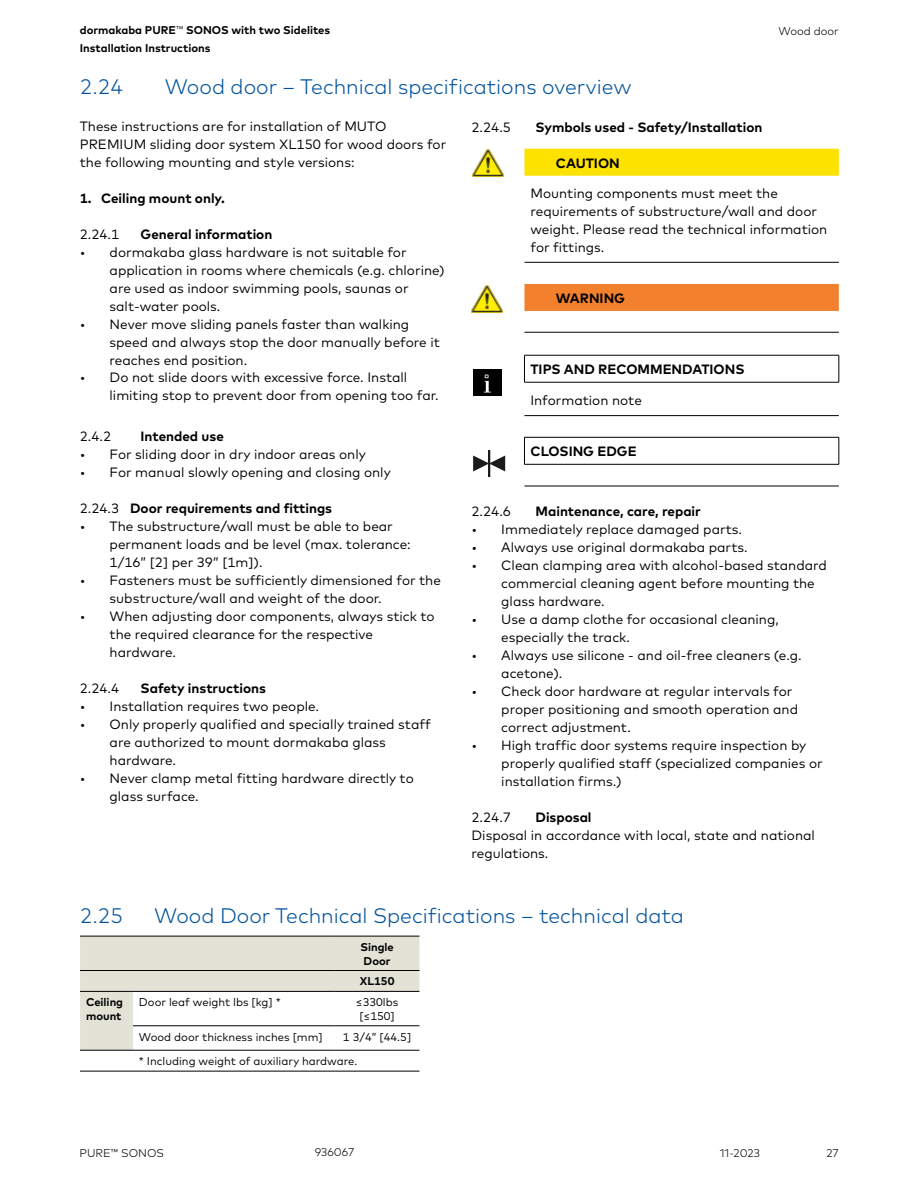
<style>
.page{position:relative;width:918px;height:1188px;background:#fff}
.page>*{position:absolute;margin:0;border:0;box-sizing:border-box;transform-origin:0 0}
.t1{font:300 21px "Mark Pro";color:#00529c}
.t2{font:13.5px/18px "Mark Pro";color:#000}
.t3{font:700 13.5px "Mark Pro";color:#000}
.t4{font:11.25px/13.5px "Mark Pro";color:#000;text-align:center}
.t5{font:700 11.25px/13.5px "Mark Pro";color:#000}
.t6{font:300 11.25px "Mark Pro";color:#000}
.s1{font-weight:300}
.s2{font-weight:400}
</style>
<div class="page">
<div style="left:524px;top:149px;width:315px;height:27px;background:#fde200"></div>
<div style="left:524px;top:284px;width:315px;height:27px;background:#f2802d"></div>
<svg style="left:524px;top:262px;width:26px;height:1px"></svg>
<hr style="left:550px;top:262px;width:289px;height:1px;background:#000">
<svg style="left:524px;top:332px;width:26px;height:1px"></svg>
<hr style="left:550px;top:332px;width:289px;height:1px;background:#000">
<svg style="left:524px;top:415px;width:26px;height:1px"></svg>
<hr style="left:550px;top:415px;width:289px;height:1px;background:#000">
<svg style="left:524px;top:486px;width:26px;height:1px"></svg>
<hr style="left:550px;top:486px;width:289px;height:1px;background:#000">
<hr style="left:550px;top:355px;width:289px;height:1px;background:#000">
<svg style="left:839px;top:355px;width:1px;height:27px"></svg>
<svg style="left:524px;top:355px;width:26px;height:28px"></svg>
<hr style="left:550px;top:382px;width:289px;height:1px;background:#000">
<hr style="left:550px;top:437px;width:289px;height:1px;background:#000">
<svg style="left:839px;top:437px;width:1px;height:27px"></svg>
<svg style="left:524px;top:437px;width:26px;height:28px"></svg>
<hr style="left:550px;top:464px;width:289px;height:1px;background:#000">
<div style="left:473px;top:369px;width:29px;height:27px;background:#000"></div>
<svg style="left:484px;top:375px;width:7px;height:17px"></svg>
<hr style="left:488px;top:450px;width:2px;height:27px;background:#1c1a1c">
<svg style="left:473px;top:456px;width:32px;height:16px"></svg>
<svg style="left:80px;top:937px;width:339px;height:113px"></svg>
<hr style="left:80px;top:936px;width:53px;height:1px;background:#000">
<hr style="left:133px;top:936px;width:202px;height:1px;background:#000">
<hr style="left:335px;top:936px;width:84px;height:1px;background:#000">
<hr style="left:80px;top:970px;width:53px;height:1px;background:#000">
<hr style="left:133px;top:970px;width:202px;height:1px;background:#000">
<hr style="left:335px;top:970px;width:84px;height:1px;background:#000">
<hr style="left:80px;top:991px;width:53px;height:1px;background:#000">
<hr style="left:133px;top:991px;width:202px;height:1px;background:#000">
<hr style="left:335px;top:991px;width:84px;height:1px;background:#000">
<hr style="left:133px;top:1026px;width:202px;height:1px;background:#000">
<hr style="left:335px;top:1026px;width:84px;height:1px;background:#000">
<hr style="left:80px;top:1050px;width:53px;height:1px;background:#000">
<hr style="left:133px;top:1050px;width:202px;height:1px;background:#000">
<hr style="left:335px;top:1050px;width:84px;height:1px;background:#000">
<hr style="left:80px;top:1071px;width:53px;height:1px;background:#000">
<hr style="left:133px;top:1071px;width:202px;height:1px;background:#000">
<hr style="left:335px;top:1071px;width:84px;height:1px;background:#000">
<img style="left:473px;top:149px;width:31px;height:28px">
<img style="left:472px;top:285px;width:31px;height:27px">
<p class="t5" style="left:80px;top:20px;width:252px;line-height:18px">dormakaba PURE<span class="s1">™</span> SONOS with two Sidelites<br>Installation Instructions</p>
<h1 class="t1" style="left:80px;top:71px;width:45px">2.24</h1>
<h1 class="t1" style="left:165px;top:71px;width:468px">Wood door – Technical specifications overview</h1>
<p class="t6" style="left:779px;top:22px;width:62px">Wood door</p>
<p class="t2" style="left:80px;top:116px;width:368px">These instructions are for installation of MUTO<br>PREMIUM sliding door system XL150 for wood doors for the following mounting and style versions:</p>
<p class="t3" style="left:80px;top:188px;width:147px">1. Ceiling mount only.</p>
<p class="t2" style="left:80px;top:224px;width:41px">2.24.1</p>
<p class="t3" style="left:140px;top:224px;width:133px">General information</p>
<p class="t2" style="left:110px;top:242px;width:337px;text-indent:-30px">• dormakaba glass hardware is not suitable for application in rooms where chemicals (e.g. chlorine) are used as indoor swimming pools, saunas or salt-water pools.</p>
<p class="t2" style="left:110px;top:314px;width:332px;text-indent:-30px">• Never move sliding panels faster than walking speed and always stop the door manually before it reaches end position.</p>
<p class="t2" style="left:110px;top:368px;width:331px;text-indent:-30px">• Do not slide doors with excessive force. Install limiting stop to prevent door from opening too far.</p>
<p class="t2" style="left:80px;top:426px;width:33px">2.4.2</p>
<p class="t3" style="left:140px;top:426px;width:85px">Intended use</p>
<p class="t2" style="left:80px;top:444px;width:288px">• For sliding door in dry indoor areas only</p>
<p class="t2" style="left:80px;top:462px;width:312px">• For manual slowly opening and closing only</p>
<p class="t3" style="left:80px;top:498px;width:254px"><span class="s2">2.24.3</span> Door requirements and fittings</p>
<p class="t2" style="left:110px;top:516px;width:303px;text-indent:-30px">• The substructure/wall must be able to bear permanent loads and be level (max. tolerance:<br>1/16” [2] per 39” [1m]).</p>
<p class="t2" style="left:110px;top:570px;width:333px;text-indent:-30px">• Fasteners must be sufficiently dimensioned for the substructure/wall and weight of the door.</p>
<p class="t2" style="left:110px;top:606px;width:326px;text-indent:-30px">• When adjusting door components, always stick to the required clearance for the respective hardware.</p>
<p class="t2" style="left:80px;top:678px;width:41px">2.24.4</p>
<p class="t3" style="left:140px;top:678px;width:127px">Safety instructions</p>
<p class="t2" style="left:80px;top:696px;width:241px">• Installation requires two people.</p>
<p class="t2" style="left:110px;top:714px;width:323px;text-indent:-30px">• Only properly qualified and specially trained staff are authorized to mount dormakaba glass hardware.</p>
<p class="t2" style="left:110px;top:768px;width:306px;text-indent:-30px">• Never clamp metal fitting hardware directly to glass surface.</p>
<p class="t2" style="left:472px;top:117px;width:41px">2.24.5</p>
<p class="t3" style="left:536px;top:117px;width:228px">Symbols used - Safety/Installation</p>
<p class="t3" style="left:556px;top:153px;width:65px">CAUTION</p>
<p class="t2" style="left:530px;top:183px;width:298px">Mounting components must meet the requirements of substructure/wall and door weight. Please read the technical information for fittings.</p>
<p class="t3" style="left:556px;top:288px;width:71px">WARNING</p>
<p class="t3" style="left:530px;top:359px;width:216px">TIPS AND RECOMMENDATIONS</p>
<p class="t2" style="left:530px;top:390px;width:113px">Information note</p>
<p class="t3" style="left:530px;top:441px;width:108px">CLOSING EDGE</p>
<p class="t2" style="left:472px;top:501px;width:41px">2.24.6</p>
<p class="t3" style="left:536px;top:501px;width:167px">Maintenance, care, repair</p>
<p class="t2" style="left:472px;top:519px;width:272px">• Immediately replace damaged parts.</p>
<p class="t2" style="left:472px;top:537px;width:278px">• Always use original dormakaba parts.</p>
<p class="t2" style="left:501px;top:555px;width:327px;text-indent:-30px">• Clean clamping area with alcohol-based standard commercial cleaning agent before mounting the glass hardware.</p>
<p class="t2" style="left:501px;top:609px;width:279px;text-indent:-30px">• Use a damp clothe for occasional cleaning, especially the track.</p>
<p class="t2" style="left:501px;top:645px;width:302px;text-indent:-30px">• Always use silicone - and oil-free cleaners (e.g. acetone).</p>
<p class="t2" style="left:501px;top:681px;width:298px;text-indent:-30px">• Check door hardware at regular intervals for proper positioning and smooth operation and correct adjustment.</p>
<p class="t2" style="left:501px;top:735px;width:323px;text-indent:-30px">• High traffic door systems require inspection by properly qualified staff (specialized companies or installation firms.)</p>
<p class="t2" style="left:472px;top:807px;width:41px">2.24.7</p>
<p class="t3" style="left:536px;top:807px;width:58px">Disposal</p>
<p class="t2" style="left:472px;top:825px;width:345px">Disposal in accordance with local, state and national regulations.</p>
<h1 class="t1" style="left:80px;top:900px;width:45px">2.25</h1>
<h1 class="t1" style="left:154px;top:900px;width:531px">Wood Door Technical Specifications – technical data</h1>
<p class="t5" style="left:360px;top:939px;width:35px">Single<br>Door</p>
<p class="t5" style="left:360px;top:974px;width:36px">XL150</p>
<p class="t5" style="left:86px;top:995px;width:39px">Ceiling mount</p>
<p class="t4" style="left:139px;top:995px;width:143px">Door leaf weight lbs [kg] *</p>
<p class="t4" style="left:356px;top:995px;width:44px">≤330lbs [≤150]</p>
<p class="t4" style="left:139px;top:1029px;width:185px">Wood door thickness inches [mm]</p>
<p class="t4" style="left:139px;top:1024px;width:274px;line-height:24.5px;text-align:left;text-indent:204px">1 3/4” [44.5] * Including weight of auxiliary hardware.</p>
<p class="t6" style="left:80px;top:1144px;width:86px">PURE™ SONOS</p>
<p class="t6" style="left:315px;top:1144px;width:41px">936067</p>
<p class="t6" style="left:720px;top:1144px;width:42px">11-2023</p>
<p class="t6" style="left:826px;top:1145px;width:14px">27</p>
</div>
